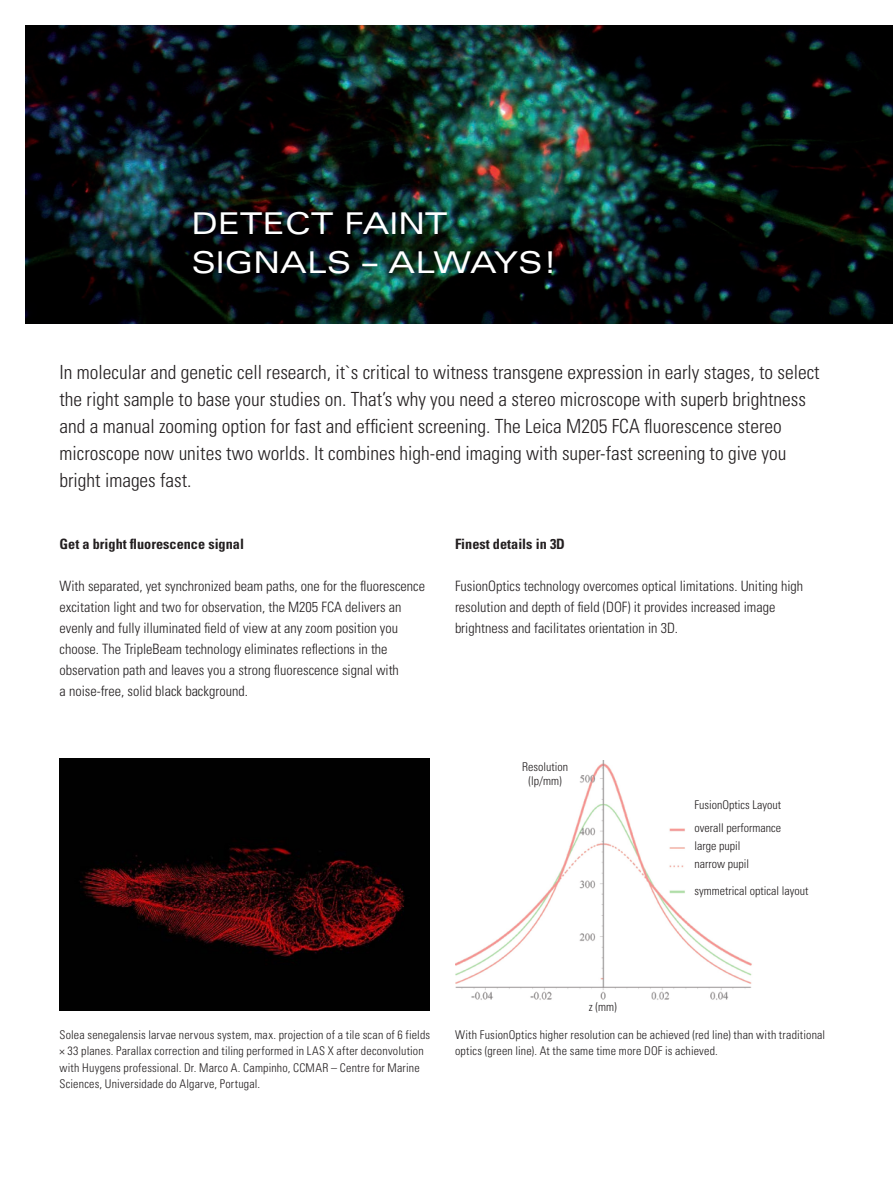
<style>
.page{position:relative;width:893px;height:1191px;background:#fff}
.page>*{position:absolute;margin:0;border:0;box-sizing:border-box;transform-origin:0 0}
.HL_20pt{font:expanded 30px "Univers LT Std";color:#fff}
.HL_12pt{font:300 condensed 19.5px/27px "Univers LT Std";color:#231f20}
.t1{font:300 condensed 14.25px/21px "Univers LT Std";color:#231f20}
.t2{font:700 condensed 14.25px "Univers LT Std";color:#231f20}
.HL_12pt-2{font:300 condensed 12px/16.5px "Univers LT Std";letter-spacing:.015em;color:#231f20}
</style>
<div class="page">
<img style="left:26px;top:26px;width:867px;height:297px">
<img style="left:455px;top:760px;width:297px;height:240px">
<img style="left:60px;top:758px;width:369px;height:252px">
<div style="left:695px;top:800px;width:149px;height:116px;background:#fff"></div>
<div style="left:516px;top:762px;width:58px;height:28px;background:#fff"></div>
<p class="HL_20pt" style="left:191px;top:206px;width:257px">DETECT FAINT</p>
<p class="HL_20pt" style="left:191px;top:245px;width:368px">SIGNALS – ALWAYS!</p>
<p class="HL_12pt" style="left:60px;top:359px;width:762px">In molecular and genetic cell research, it`s critical to witness transgene expression in early stages, to select the right sample to base your studies on. That’s why you need a stereo microscope with superb brightness and a manual zooming option for fast and efficient screening. The Leica M205 FCA fluorescence stereo</p>
<p class="HL_12pt" style="left:60px;top:440px;width:728px">microscope now unites two worlds. It combines high-end imaging with super-fast screening to give you bright images fast.</p>
<p class="t2" style="left:60px;top:535px;width:186px">Get a bright fluorescence signal</p>
<p class="t1" style="left:60px;top:575px;width:367px">With separated, yet synchronized beam paths, one for the fluorescence</p>
<p class="t1" style="left:60px;top:596px;width:343px">excitation light and two for observation, the M205 FCA delivers an</p>
<p class="t1" style="left:60px;top:617px;width:340px">evenly and fully illuminated field of view at any zoom position you</p>
<p class="t1" style="left:60px;top:638px;width:330px">choose. The TripleBeam technology eliminates reflections in the</p>
<p class="t1" style="left:60px;top:659px;width:341px">observation path and leaves you a strong fluorescence signal with</p>
<p class="t1" style="left:60px;top:680px;width:190px">a noise-free, solid black background.</p>
<p class="t2" style="left:455px;top:535px;width:112px">Finest details in 3D</p>
<p class="t1" style="left:455px;top:575px;width:350px">FusionOptics technology overcomes optical limitations. Uniting high resolution and depth of field (DOF) it provides increased image</p>
<p class="t1" style="left:455px;top:617px;width:225px">brightness and facilitates orientation in 3D.</p>
<p class="HL_12pt-2" style="left:522px;top:759px;width:47px">Resolution</p>
<p class="HL_12pt-2" style="left:528px;top:772px;width:35px">(lp/mm)</p>
<p class="HL_12pt-2" style="left:695px;top:797px;width:88px">FusionOptics Layout</p>
<p class="HL_12pt-2" style="left:695px;top:819px;width:88px">overall performance</p>
<p class="HL_12pt-2" style="left:695px;top:837px;width:47px">large pupil</p>
<p class="HL_12pt-2" style="left:695px;top:855px;width:56px">narrow pupil</p>
<p class="HL_12pt-2" style="left:695px;top:882px;width:115px">symmetrical optical layout</p>
<p class="HL_12pt-2" style="left:60px;top:1026px;width:372px">Solea senegalensis larvae nervous system, max. projection of a tile scan of 6 fields × 33 planes. Parallax correction and tiling performed in LAS X after deconvolution with Huygens professional. Dr. Marco A. Campinho, CCMAR – Centre for Marine Sciences, Universidade do Algarve, Portugal.</p>
<p class="HL_12pt-2" style="left:589px;top:998px;width:29px">z (mm)</p>
<p class="HL_12pt-2" style="left:455px;top:1026px;width:372px">With FusionOptics higher resolution can be achieved (red line) than with traditional optics (green line). At the same time more DOF is achieved.</p>
</div>
